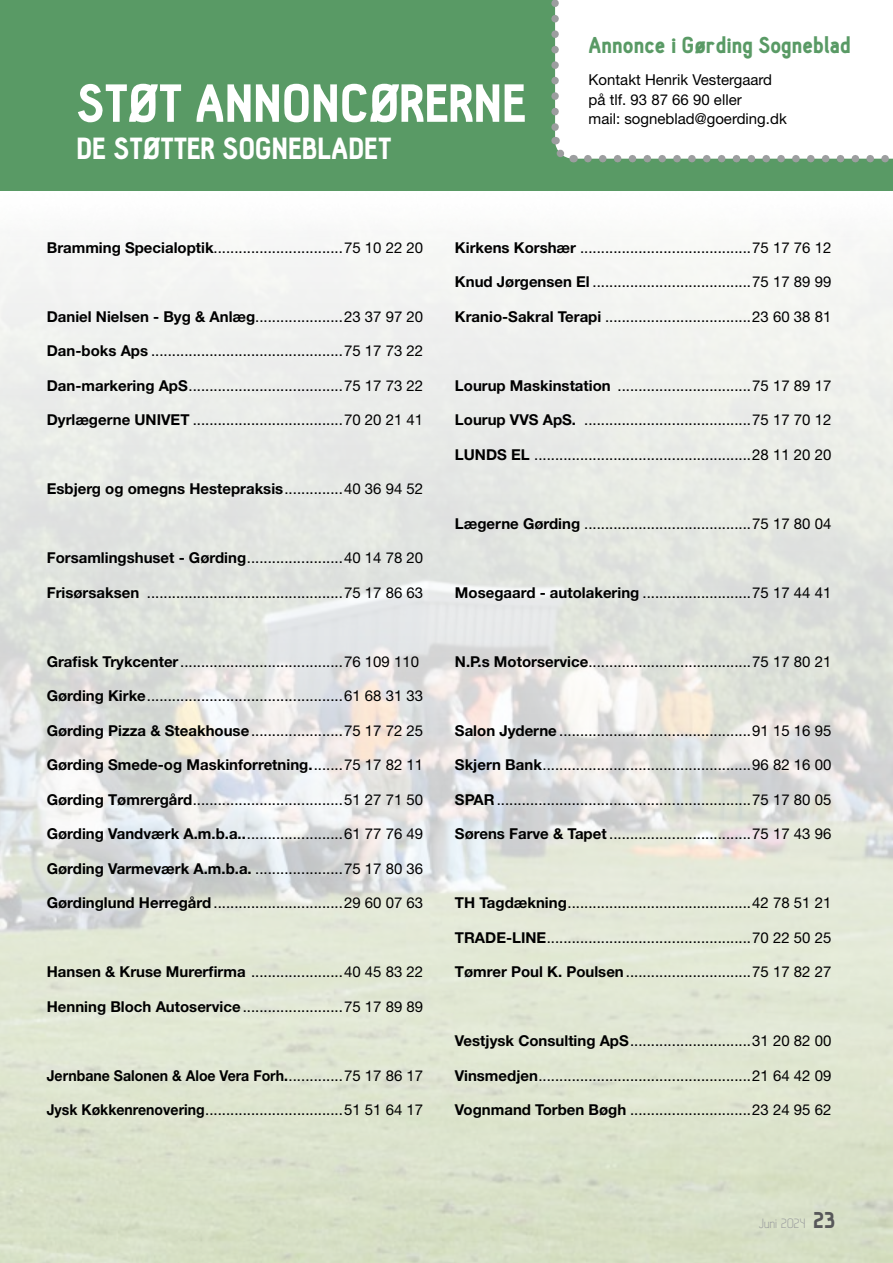
<style>
.page{position:relative;width:893px;height:1263px;background:#fff}
.page>*{position:absolute;margin:0;border:0;box-sizing:border-box;transform-origin:0 0}
.t1{font:900 52.5px "Hallosans";color:#fff}
.t2{font:900 30px "Hallosans";color:#fff}
.t3{font:900 22.5px "Hallosans";color:#599a65}
.t4{font:15px/19.5px "Helvetica Neue";color:#000}
.t5{font:700 15px "Helvetica Neue";color:#000}
.t6{font:700 15px "Helvetica Neue";color:#000;scale:.94 1}
.t7{font:300 15px "Hallosans";color:#9c9e9f}
.s1{font-weight:700}
.s2{font-weight:400}
.s3{font-weight:900;font-size:22.5px;color:#58585a}
</style>
<div class="page">
<img style="left:0;top:190px;width:893px;height:1073px">
<div style="left:0;top:0;width:893px;height:190px;background:#599a65"></div>
<div style="left:576px;top:0;width:317px;height:159px;background:#fff"></div>
<svg style="left:588px;top:155px;width:305px;height:7px"></svg>
<svg style="left:551px;top:0;width:25px;height:163px;background:#dbe4dd"></svg>
<h1 class="t1" style="left:77px;top:75px;width:451px">STØT ANNONCØRERNE</h1>
<h2 class="t2" style="left:77px;top:132px;width:316px">DE STØTTER SOGNEBLADET</h2>
<h3 class="t3" style="left:589px;top:33px;width:264px">Annonce i Gørding Sogneblad</h3>
<p class="t4" style="left:589px;top:71px;width:200px">Kontakt Henrik Vestergaard på tlf. 93 87 66 90 eller<br>mail: sogneblad@goerding.dk</p>
<p class="t4" style="left:47px;top:238px;width:378px"><span class="s1">Bramming Specialoptik</span>...............................75 10 22 20</p>
<p class="t4" style="left:47px;top:307px;width:378px"><span class="s1">Daniel Nielsen - Byg &amp; Anlæg</span>.....................23 37 97 20</p>
<p class="t4" style="left:47px;top:342px;width:378px"><span class="s1">Dan-boks Aps</span> ..............................................75 17 73 22</p>
<p class="t4" style="left:47px;top:376px;width:378px"><span class="s1">Dan-markering ApS</span>.....................................75 17 73 22</p>
<p class="t4" style="left:47px;top:411px;width:378px"><span class="s1">Dyrlægerne UNIVET</span> ....................................70 20 21 41</p>
<p class="t5" style="left:47px;top:477px;width:378px">Esbjerg og omegns Hestepraksis<span class="s2">..............40 36 94 52</span></p>
<p class="t4" style="left:47px;top:549px;width:378px"><span class="s1">Forsamlingshuset - Gørding</span>.......................40 14 78 20</p>
<p class="t4" style="left:47px;top:583px;width:378px"><span class="s1">Frisørsaksen</span> ...............................................75 17 86 63</p>
<p class="t4" style="left:47px;top:652px;width:374px"><span class="s1">Grafisk Trykcenter</span>.......................................76 109 110</p>
<p class="t4" style="left:47px;top:687px;width:378px"><span class="s1">Gørding Kirke</span>...............................................61 68 31 33</p>
<p class="t4" style="left:47px;top:721px;width:378px"><span class="s1">Gørding Pizza &amp; Steakhouse</span>......................75 17 72 25</p>
<p class="t5" style="left:47px;top:753px;width:378px">Gørding Smede-og Maskinforretning.<span class="s2">.......75 17 82 11</span></p>
<p class="t4" style="left:47px;top:790px;width:378px"><span class="s1">Gørding Tømrergård</span>....................................51 27 71 50</p>
<p class="t4" style="left:47px;top:825px;width:378px"><span class="s1">Gørding Vandværk A.m.b.a..</span>.......................61 77 76 49</p>
<p class="t4" style="left:47px;top:859px;width:378px"><span class="s1">Gørding Varmeværk A.m.b.a.</span> .....................75 17 80 36</p>
<p class="t4" style="left:47px;top:894px;width:378px"><span class="s1">Gørdinglund Herregård</span> ...............................29 60 07 63</p>
<p class="t4" style="left:47px;top:963px;width:378px"><span class="s1">Hansen &amp; Kruse Murerfirma</span> ......................40 45 83 22</p>
<p class="t4" style="left:47px;top:997px;width:378px"><span class="s1">Henning Bloch Autoservice</span>........................75 17 89 89</p>
<p class="t6" style="left:47px;top:1063px;width:402px">Jernbane Salonen &amp; Aloe Vera Forh.<span class="s2">.............75 17 86 17</span></p>
<p class="t4" style="left:47px;top:1101px;width:378px"><span class="s1">Jysk Køkkenrenovering</span>.................................51 51 64 17</p>
<p class="t4" style="left:455px;top:238px;width:378px"><span class="s1">Kirkens Korshær</span> .........................................75 17 76 12</p>
<p class="t4" style="left:455px;top:273px;width:378px"><span class="s1">Knud Jørgensen El</span> ......................................75 17 89 99</p>
<p class="t4" style="left:455px;top:307px;width:378px"><span class="s1">Kranio-Sakral Terapi</span> ...................................23 60 38 81</p>
<p class="t4" style="left:455px;top:376px;width:378px"><span class="s1">Lourup Maskinstation</span> ................................75 17 89 17</p>
<p class="t4" style="left:455px;top:411px;width:378px"><span class="s1">Lourup VVS ApS.</span> ........................................75 17 70 12</p>
<p class="t4" style="left:455px;top:445px;width:378px"><span class="s1">LUNDS EL</span> ....................................................28 11 20 20</p>
<p class="t4" style="left:455px;top:514px;width:378px"><span class="s1">Lægerne Gørding</span> ........................................75 17 80 04</p>
<p class="t4" style="left:455px;top:583px;width:378px"><span class="s1">Mosegaard - autolakering</span> ..........................75 17 44 41</p>
<p class="t4" style="left:455px;top:652px;width:378px"><span class="s1">N.P.s Motorservice</span>.......................................75 17 80 21</p>
<p class="t4" style="left:455px;top:721px;width:378px"><span class="s1">Salon Jyderne</span> ..............................................91 15 16 95</p>
<p class="t4" style="left:455px;top:756px;width:378px"><span class="s1">Skjern Bank</span>..................................................96 82 16 00</p>
<p class="t4" style="left:455px;top:790px;width:378px"><span class="s1">SPAR</span>.............................................................75 17 80 05</p>
<p class="t4" style="left:455px;top:825px;width:378px"><span class="s1">Sørens Farve &amp; Tapet</span> ..................................75 17 43 96</p>
<p class="t4" style="left:455px;top:894px;width:378px"><span class="s1">TH Tagdækning</span>............................................42 78 51 21</p>
<p class="t4" style="left:455px;top:928px;width:378px"><span class="s1">TRADE-LINE</span>.................................................70 22 50 25</p>
<p class="t4" style="left:455px;top:963px;width:378px"><span class="s1">Tømrer Poul K. Poulsen</span>..............................75 17 82 27</p>
<p class="t4" style="left:455px;top:1032px;width:378px"><span class="s1">Vestjysk Consulting ApS</span>.............................31 20 82 00</p>
<p class="t4" style="left:455px;top:1066px;width:378px"><span class="s1">Vinsmedjen</span>...................................................21 64 42 09</p>
<p class="t4" style="left:455px;top:1101px;width:378px"><span class="s1">Vognmand Torben Bøgh</span> .............................23 24 95 62</p>
<p class="t7" style="left:759px;top:1216px;width:78px">Juni 2024 <span class="s3">23</span></p>
</div>
